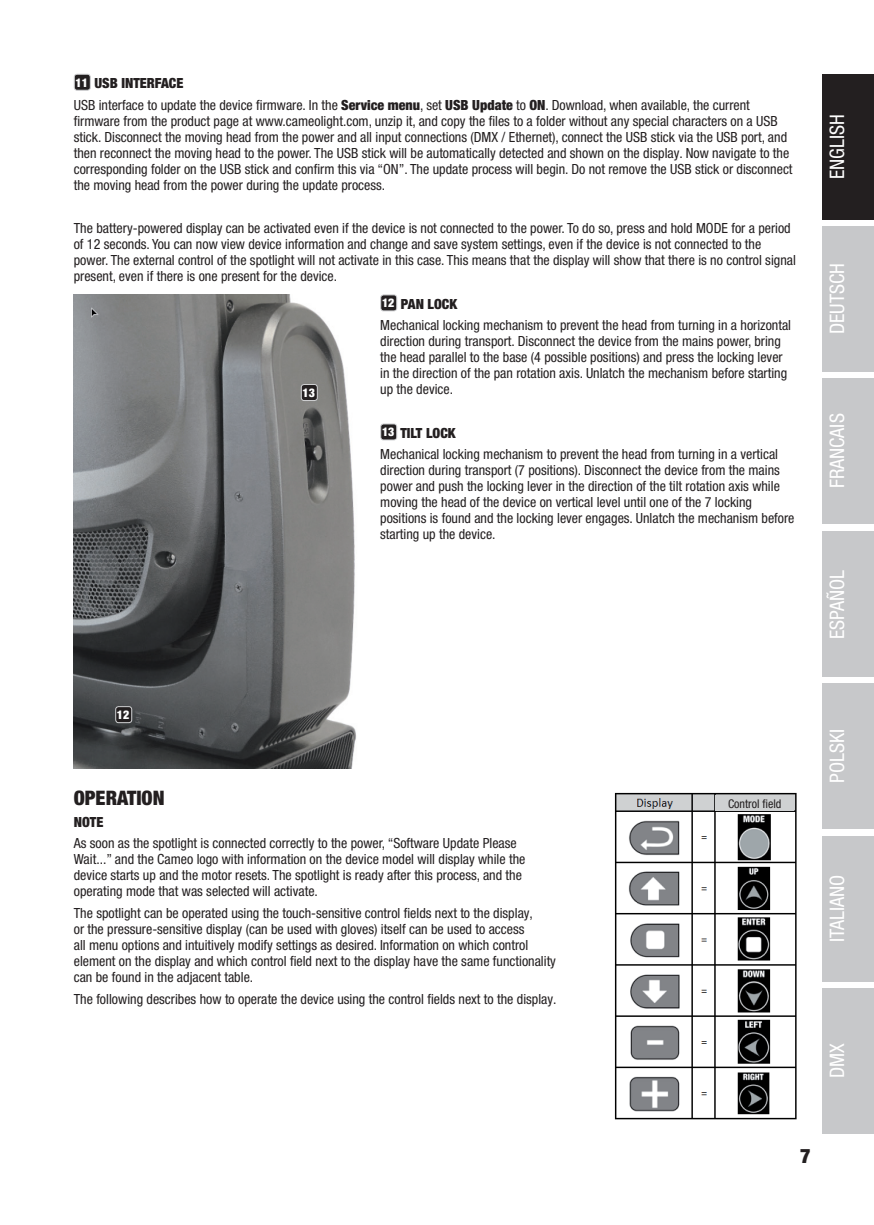
<style>
.page{position:relative;width:874px;height:1225px;background:#fff}
.page>*{position:absolute;margin:0;border:0;box-sizing:border-box;transform-origin:0 0}
.t1{font:condensed 20px "Helvetica Neue LT Std";color:#fff}
.t2{font:900 condensed 20px "Helvetica Neue LT Pro";color:#231f20}
.t3{font:900 condensed 20px "Helvetica Neue LT Std";color:#231f20}
.t4{font:condensed 14px/16px "Helvetica Neue LT Pro";color:#231f20}
.t5{font:900 condensed 14px "Helvetica Neue LT Pro";color:#231f20}
.t6{font:condensed 12px "Helvetica Neue LT Pro";color:#231f20}
.t7{font:900 condensed 12px "Helvetica Neue LT Pro";color:#fff}
.s1{font-weight:900;font-size:12px;color:#fff}
.s2{font-weight:900}
</style>
<div class="page">
<div style="left:821px;top:988px;width:52px;height:146px;background:#c7c8ca"></div>
<div style="left:821px;top:74px;width:52px;height:145px;background:#231f20"></div>
<div style="left:821px;top:226px;width:52px;height:145px;background:#c7c8ca"></div>
<div style="left:821px;top:378px;width:52px;height:146px;background:#c7c8ca"></div>
<div style="left:821px;top:531px;width:52px;height:146px;background:#c7c8ca"></div>
<div style="left:821px;top:683px;width:52px;height:146px;background:#c7c8ca"></div>
<div style="left:821px;top:836px;width:52px;height:145px;background:#c7c8ca"></div>
<div style="left:74px;top:74px;width:16px;height:16px;background:#231f20;border-radius:3px"></div>
<div style="left:74px;top:74px;width:17px;height:17px;border:1px solid #d1d2d4;border-radius:3px"></div>
<img style="left:74px;top:294px;width:282px;height:474px">
<div style="left:301px;top:384px;width:16px;height:16px;background:#231f20;border-radius:3px"></div>
<div style="left:300px;top:384px;width:17px;height:17px;border:1px solid #d1d2d4;border-radius:3px"></div>
<div style="left:116px;top:706px;width:16px;height:16px;background:#231f20;border-radius:3px"></div>
<div style="left:115px;top:706px;width:17px;height:17px;border:1px solid #d1d2d4;border-radius:3px"></div>
<div style="left:380px;top:295px;width:16px;height:16px;background:#231f20;border-radius:3px"></div>
<div style="left:380px;top:294px;width:17px;height:17px;border:1px solid #d1d2d4;border-radius:3px"></div>
<div style="left:380px;top:424px;width:16px;height:16px;background:#231f20;border-radius:3px"></div>
<div style="left:380px;top:423px;width:17px;height:17px;border:1px solid #d1d2d4;border-radius:3px"></div>
<img style="left:614px;top:792px;width:183px;height:328px">
<div style="left:715px;top:795px;width:78px;height:16px;background:#cfd1d2"></div>
<p class="t4" style="left:74px;top:72px;width:677px;line-height:21.6px"><span class="s1">11</span> <span class="s2">USB INTERFACE<br></span>USB interface to update the device firmware. In the <span class="s2">Service menu</span>, set <span class="s2">USB Update</span> to <span class="s2">ON</span>. Download, when available, the current</p>
<p class="t4" style="left:74px;top:112px;width:720px">firmware from the product page at www.cameolight.com, unzip it, and copy the files to a folder without any special characters on a USB stick. Disconnect the moving head from the power and all input connections (DMX / Ethernet), connect the USB stick via the USB port, and then reconnect the moving head to the power. The USB stick will be automatically detected and shown on the display. Now navigate to the corresponding folder on the USB stick and confirm this via “ON”. The update process will begin. Do not remove the USB stick or disconnect the moving head from the power during the update process.</p>
<p class="t4" style="left:74px;top:220px;width:723px">The battery-powered display can be activated even if the device is not connected to the power. To do so, press and hold MODE for a period of 12 seconds. You can now view device information and change and save system settings, even if the device is not connected to the power. The external control of the spotlight will not activate in this case. This means that the display will show that there is no control signal present, even if there is one present for the device.</p>
<p class="t7" style="left:302px;top:385px;width:14px">13</p>
<p class="t4" style="left:380px;top:293px;width:412px;line-height:21.6px"><span class="s1">12</span> <span class="s2">PAN LOCK<br></span>Mechanical locking mechanism to prevent the head from turning in a horizontal</p>
<p class="t4" style="left:380px;top:333px;width:408px">direction during transport. Disconnect the device from the mains power, bring the head parallel to the base (4 possible positions) and press the locking lever in the direction of the pan rotation axis. Unlatch the mechanism before starting up the device.</p>
<p class="t4" style="left:380px;top:422px;width:399px;line-height:21.6px"><span class="s1">13</span> <span class="s2">TILT LOCK<br></span>Mechanical locking mechanism to prevent the head from turning in a vertical</p>
<p class="t4" style="left:380px;top:462px;width:415px">direction during transport (7 positions). Disconnect the device from the mains power and push the locking lever in the direction of the tilt rotation axis while moving the head of the device on vertical level until one of the 7 locking positions is found and the locking lever engages. Unlatch the mechanism before starting up the device.</p>
<h1 class="t1" style="left:824px;top:179px;width:66px;rotate:-90deg">ENGLISH</h1>
<h1 class="t1" style="left:824px;top:334px;width:73px;rotate:-90deg">DEUTSCH</h1>
<h1 class="t1" style="left:824px;top:488px;width:76px;rotate:-90deg">FRANCAIS</h1>
<h1 class="t1" style="left:825px;top:639px;width:71px;rotate:-90deg">ESPAÑOL</h1>
<p class="t7" style="left:117px;top:707px;width:14px">12</p>
<h1 class="t2" style="left:74px;top:786px;width:92px">OPERATION</h1>
<p class="t5" style="left:74px;top:813px;width:31px">NOTE</p>
<p class="t4" style="left:74px;top:835px;width:453px">As soon as the spotlight is connected correctly to the power, “Software Update Please Wait...” and the Cameo logo with information on the device model will display while the device starts up and the motor resets. The spotlight is ready after this process, and the operating mode that was selected will activate.</p>
<p class="t4" style="left:74px;top:905px;width:483px">The spotlight can be operated using the touch-sensitive control fields next to the display,<br>or the pressure-sensitive display (can be used with gloves) itself can be used to access<br>all menu options and intuitively modify settings as desired. Information on which control element on the display and which control field next to the display have the same functionality can be found in the adjacent table.</p>
<p class="t4" style="left:74px;top:990px;width:484px">The following describes how to operate the device using the control fields next to the display.</p>
<p class="t6" style="left:727px;top:796px;width:55px">Control field</p>
<h1 class="t1" style="left:825px;top:783px;width:55px;rotate:-90deg">POLSKI</h1>
<h1 class="t1" style="left:825px;top:942px;width:69px;rotate:-90deg">ITALIANO</h1>
<h1 class="t1" style="left:825px;top:1078px;width:36px;rotate:-90deg">DMX</h1>
<h1 class="t3" style="left:799px;top:1143px;width:12px">7</h1>
</div>
